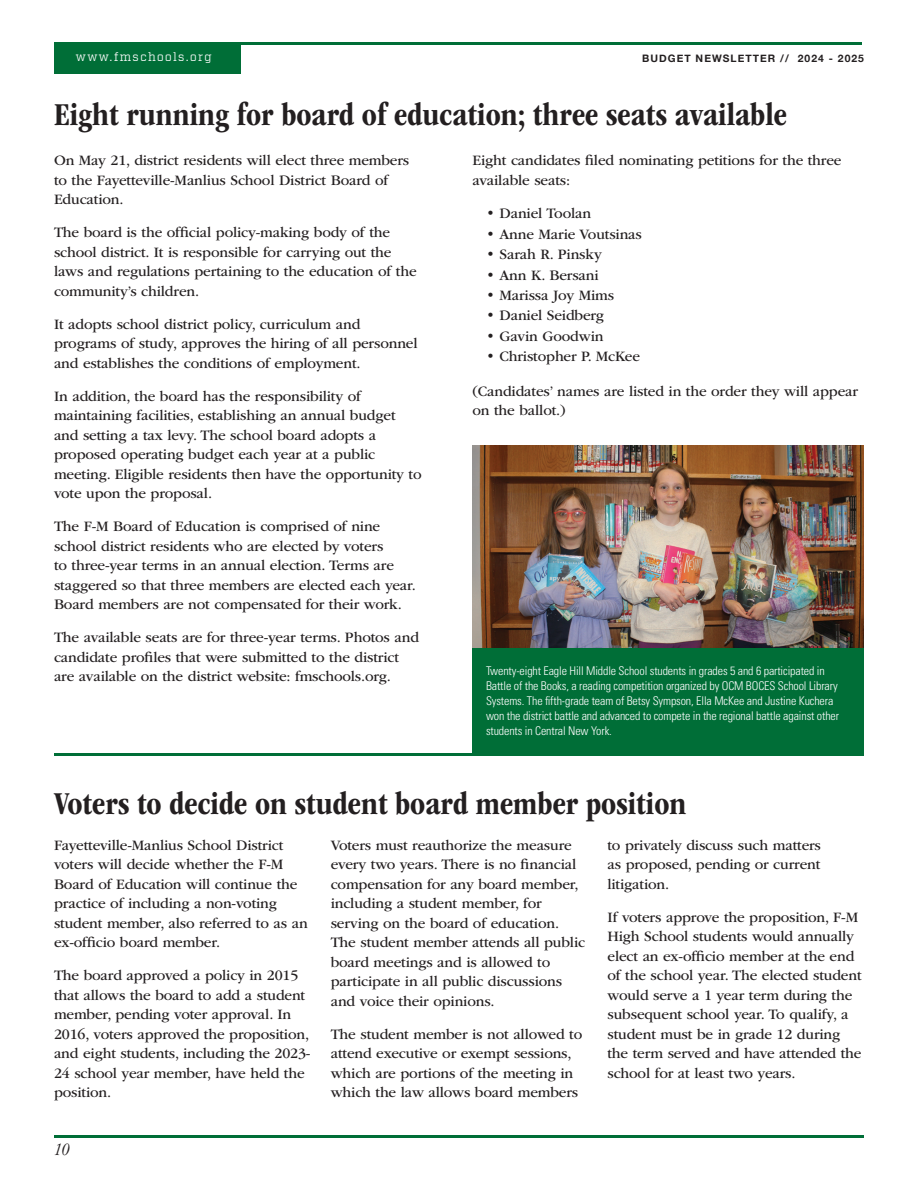
<style>
.page{position:relative;width:918px;height:1188px;background:#fff}
.page>*{position:absolute;margin:0;border:0;box-sizing:border-box;transform-origin:0 0}
.Header_H1{font:700 condensed 33px "ITC Garamond Std";color:#231f20}
.t1{font:italic 300 condensed 18px "ITC Garamond Std";color:#231f20}
.Body_Copy_2{font:15px/19.5px "ITC Garamond Std";letter-spacing:-.01em;color:#231f20}
.Photo_Caption_Copy{font:300 condensed 12px/15px "Univers LT Std";letter-spacing:-.01em;color:#fff}
.t2{font:12px "Factoria";letter-spacing:.11em;color:#fff}
.t3{font:700 10.35px "Helvetica Neue";letter-spacing:.1em;color:#231f20}
</style>
<div class="page">
<hr style="left:220px;top:42px;width:642px;height:3px;background:#006e37">
<div style="left:54px;top:42px;width:187px;height:31px;background:#006e37"></div>
<hr style="left:54px;top:1136px;width:810px;height:2px;background:#006e37">
<hr style="left:54px;top:753px;width:810px;height:3px;background:#006e37">
<img style="left:472px;top:446px;width:392px;height:202px">
<div style="left:472px;top:648px;width:392px;height:106px;background:#006e37"></div>
<p class="t2" style="left:76px;top:50px;width:137px">www.fmschools.org</p>
<p class="t3" style="left:642px;top:50px;width:223px">BUDGET NEWSLETTER // 2024 - 2025</p>
<p class="Header_H1" style="left:54px;top:96px;width:735px">Eight running for board of education; three seats available</p>
<p class="Body_Copy_2" style="left:54px;top:151px;width:357px">On May 21, district residents will elect three members to the Fayetteville-Manlius School District Board of<br>Education.</p>
<p class="Body_Copy_2" style="left:54px;top:223px;width:364px">The board is the official policy-making body of the school district. It is responsible for carrying out the laws and regulations pertaining to the education of the community’s children.</p>
<p class="Body_Copy_2" style="left:54px;top:314px;width:365px">It adopts school district policy, curriculum and programs of study, approves the hiring of all personnel and establishes the conditions of employment.</p>
<p class="Body_Copy_2" style="left:54px;top:386px;width:369px">In addition, the board has the responsibility of maintaining facilities, establishing an annual budget and setting a tax levy. The school board adopts a proposed operating budget each year at a public meeting. Eligible residents then have the opportunity to vote upon the proposal.</p>
<p class="Body_Copy_2" style="left:54px;top:517px;width:364px">The F-M Board of Education is comprised of nine school district residents who are elected by voters<br>to three-year terms in an annual election. Terms are staggered so that three members are elected each year.<br>Board members are not compensated for their work.</p>
<p class="Body_Copy_2" style="left:54px;top:628px;width:367px">The available seats are for three-year terms. Photos and candidate profiles that were submitted to the district are available on the district website: fmschools.org.</p>
<p class="Body_Copy_2" style="left:472px;top:151px;width:371px">Eight candidates filed nominating petitions for the three available seats:</p>
<p class="Body_Copy_2" style="left:486px;top:204px;width:107px">• Daniel Toolan</p>
<p class="Body_Copy_2" style="left:486px;top:225px;width:157px">• Anne Marie Voutsinas</p>
<p class="Body_Copy_2" style="left:486px;top:245px;width:117px">• Sarah R. Pinsky</p>
<p class="Body_Copy_2" style="left:486px;top:265px;width:114px">• Ann K. Bersani</p>
<p class="Body_Copy_2" style="left:486px;top:286px;width:130px">• Marissa Joy Mims</p>
<p class="Body_Copy_2" style="left:486px;top:306px;width:120px">• Daniel Seidberg</p>
<p class="Body_Copy_2" style="left:486px;top:327px;width:119px">• Gavin Goodwin</p>
<p class="Body_Copy_2" style="left:486px;top:347px;width:156px">• Christopher P. McKee</p>
<p class="Body_Copy_2" style="left:472px;top:381px;width:387px">(Candidates’ names are listed in the order they will appear on the ballot.)</p>
<p class="Photo_Caption_Copy" style="left:486px;top:663px;width:355px">Twenty-eight Eagle Hill Middle School students in grades 5 and 6 participated in Battle of the Books, a reading competition organized by OCM BOCES School Library Systems. The fifth-grade team of Betsy Sympson, Ella McKee and Justine Kuchera won the district battle and advanced to compete in the regional battle against other students in Central New York.</p>
<p class="Header_H1" style="left:54px;top:785px;width:634px">Voters to decide on student board member position</p>
<p class="Body_Copy_2" style="left:54px;top:835px;width:255px">Fayetteville-Manlius School District voters will decide whether the F-M Board of Education will continue the practice of including a non-voting student member, also referred to as an ex-officio board member.</p>
<p class="Body_Copy_2" style="left:54px;top:966px;width:258px">The board approved a policy in 2015 that allows the board to add a student member, pending voter approval. In 2016, voters approved the proposition, and eight students, including the 2023- 24 school year member, have held the position.</p>
<p class="Body_Copy_2" style="left:331px;top:835px;width:256px">Voters must reauthorize the measure every two years. There is no financial compensation for any board member, including a student member, for serving on the board of education.<br>The student member attends all public board meetings and is allowed to participate in all public discussions and voice their opinions.</p>
<p class="Body_Copy_2" style="left:331px;top:1024px;width:253px">The student member is not allowed to attend executive or exempt sessions, which are portions of the meeting in which the law allows board members</p>
<p class="Body_Copy_2" style="left:608px;top:835px;width:215px;text-align:justify">to privately discuss such matters as proposed, pending or current litigation.</p>
<p class="Body_Copy_2" style="left:608px;top:907px;width:256px">If voters approve the proposition, F-M High School students would annually elect an ex-officio member at the end of the school year. The elected student would serve a 1 year term during the subsequent school year. To qualify, a student must be in grade 12 during the term served and have attended the school for at least two years.</p>
<p class="t1" style="left:54px;top:1140px;width:17px">10</p>
</div>
